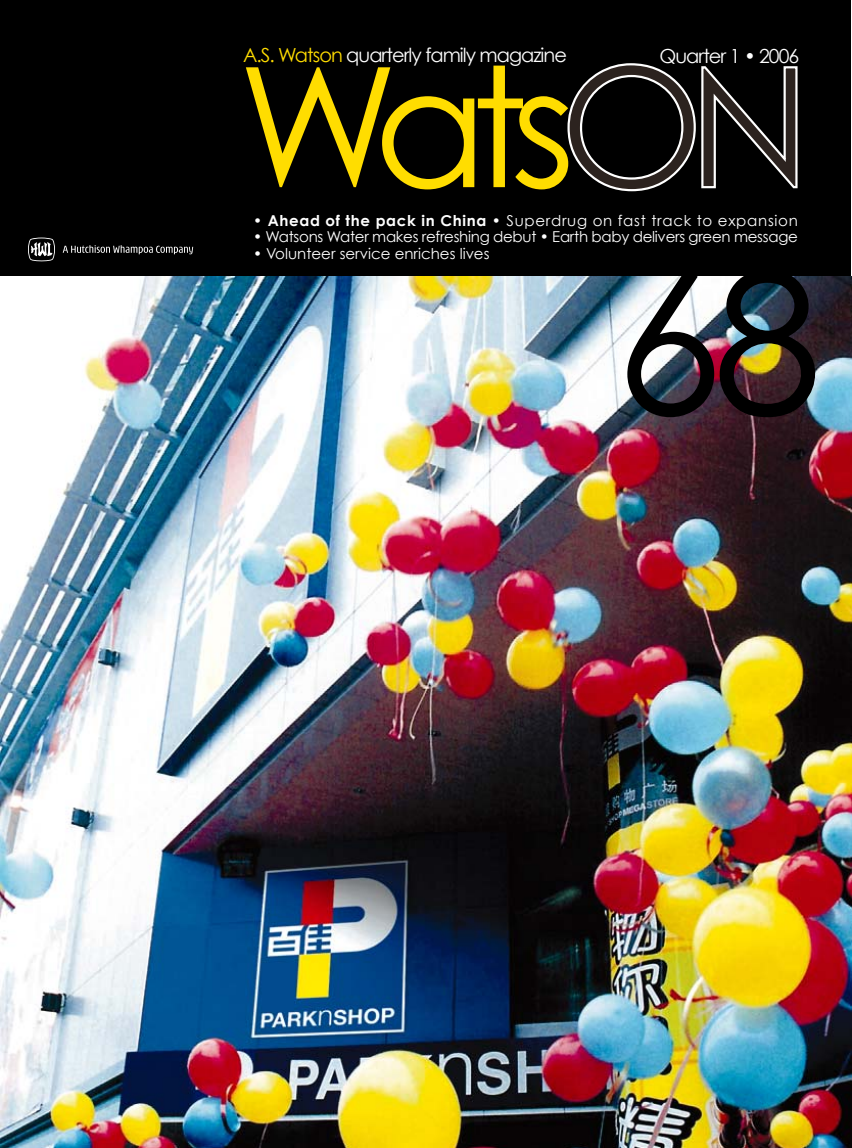
<style>
.page{position:relative;width:852px;height:1148px;background:#fff}
.page>*{position:absolute;margin:0;border:0;box-sizing:border-box;transform-origin:0 0}
.t1{font:196.2px "Century Gothic";color:#000}
.t2{font:166.8px "Century Gothic";color:#fd0}
.t3{font:19.35px "Century Gothic";letter-spacing:-.05em;color:#fff}
.t4{font:15px "Century Gothic";letter-spacing:-.02em;color:#fff}
.t5{font:15px "Century Gothic";letter-spacing:.045em;color:#fff}
.t6{font:15px "Century Gothic";color:#fff}
.s1{color:#fd0}
.s2{font-weight:700}
</style>
<div class="page">
<div style="left:1px;top:0;width:850px;height:1148px;background:#000"></div>
<img style="left:1px;top:276px;width:850px;height:872px">
<svg style="left:567px;top:63px;width:231px;height:129px"></svg>
<svg style="left:28px;top:237px;width:27px;height:24px"></svg>
<svg style="left:63px;top:245px;width:130px;height:9px"></svg>
<p class="t3" style="left:243px;top:43px;width:325px"><span class="s1">A.S. Watson</span> quarterly family magazine</p>
<p class="t3" style="left:660px;top:43px;width:141px">Quarter 1 • 2006</p>
<p class="t2" style="left:238px;top:19px;width:339px">Wats</p>
<p class="t5" style="left:253px;top:210px;width:546px">• <span class="s2">Ahead of the pack in China</span> • Superdrug on fast track to expansion</p>
<p class="t4" style="left:253px;top:227px;width:546px">• Watsons Water makes refreshing debut • Earth baby delivers green message</p>
<p class="t6" style="left:253px;top:244px;width:238px">• Volunteer service enriches lives</p>
<p class="t1" style="left:614px;top:216px;width:209px">68</p>
</div>
